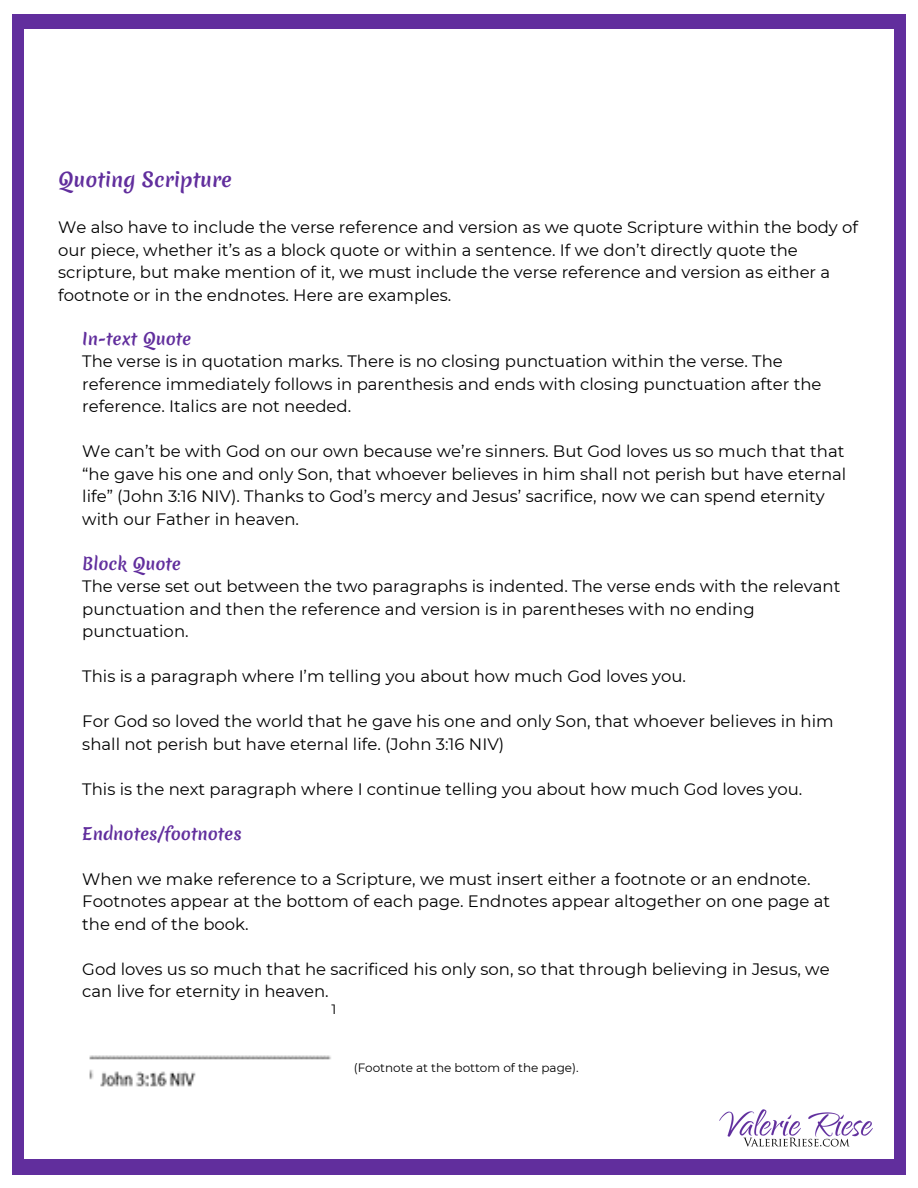
<style>
.page{position:relative;width:918px;height:1188px;background:#fff}
.page>*{position:absolute;margin:0;border:0;box-sizing:border-box;transform-origin:0 0}
.t1{font:700 19.5px "Merienda";color:#612e9d}
.t2{font:16.5px/22.5px "Montserrat";color:#000}
.t3{font:700 16.5px "Merienda";color:#612e9d}
.t4{font:13.5px "Montserrat";color:#000}
.t5{font:12px "Montserrat";color:#000}
</style>
<div class="page">
<div style="left:12px;top:14px;width:894px;height:1161px;background:#612e9d"></div>
<div style="left:24px;top:29px;width:870px;height:1130px;background:#fff"></div>
<img style="left:719px;top:1109px;width:154px;height:38px">
<img style="left:89px;top:1055px;width:242px;height:32px">
<p class="t1" style="left:58px;top:166px;width:175px">Quoting Scripture</p>
<p class="t2" style="left:58px;top:216px;width:801px">We also have to include the verse reference and version as we quote Scripture within the body of our piece, whether it’s as a block quote or within a sentence. If we don’t directly quote the scripture, but make mention of it, we must include the verse reference and version as either a footnote or in the endnotes. Here are examples.</p>
<p class="t3" style="left:82px;top:327px;width:111px">In-text Quote</p>
<p class="t2" style="left:82px;top:350px;width:741px">The verse is in quotation marks. There is no closing punctuation within the verse. The reference immediately follows in parenthesis and ends with closing punctuation after the reference. Italics are not needed.</p>
<p class="t2" style="left:82px;top:440px;width:766px">We can’t be with God on our own because we’re sinners. But God loves us so much that that “he gave his one and only Son, that whoever believes in him shall not perish but have eternal life” (John 3:16 NIV). Thanks to God’s mercy and Jesus’ sacrifice, now we can spend eternity with our Father in heaven.</p>
<p class="t3" style="left:82px;top:552px;width:100px">Block Quote</p>
<p class="t2" style="left:82px;top:575px;width:760px">The verse set out between the two paragraphs is indented. The verse ends with the relevant punctuation and then the reference and version is in parentheses with no ending punctuation.</p>
<p class="t2" style="left:82px;top:665px;width:605px">This is a paragraph where I’m telling you about how much God loves you.</p>
<p class="t2" style="left:82px;top:710px;width:753px">For God so loved the world that he gave his one and only Son, that whoever believes in him shall not perish but have eternal life. (John 3:16 NIV)</p>
<p class="t2" style="left:82px;top:778px;width:722px">This is the next paragraph where I continue telling you about how much God loves you.</p>
<p class="t3" style="left:82px;top:822px;width:161px">Endnotes/footnotes</p>
<p class="t2" style="left:82px;top:868px;width:750px">When we make reference to a Scripture, we must insert either a footnote or an endnote.<br>Footnotes appear at the bottom of each page. Endnotes appear altogether on one page at the end of the book.</p>
<p class="t2" style="left:82px;top:958px;width:749px">God loves us so much that he sacrificed his only son, so that through believing in Jesus, we can live for eternity in heaven.</p>
<p class="t4" style="left:332px;top:1001px;width:6px">1</p>
<p class="t5" style="left:354px;top:1060px;width:226px">(Footnote at the bottom of the page).</p>
</div>
